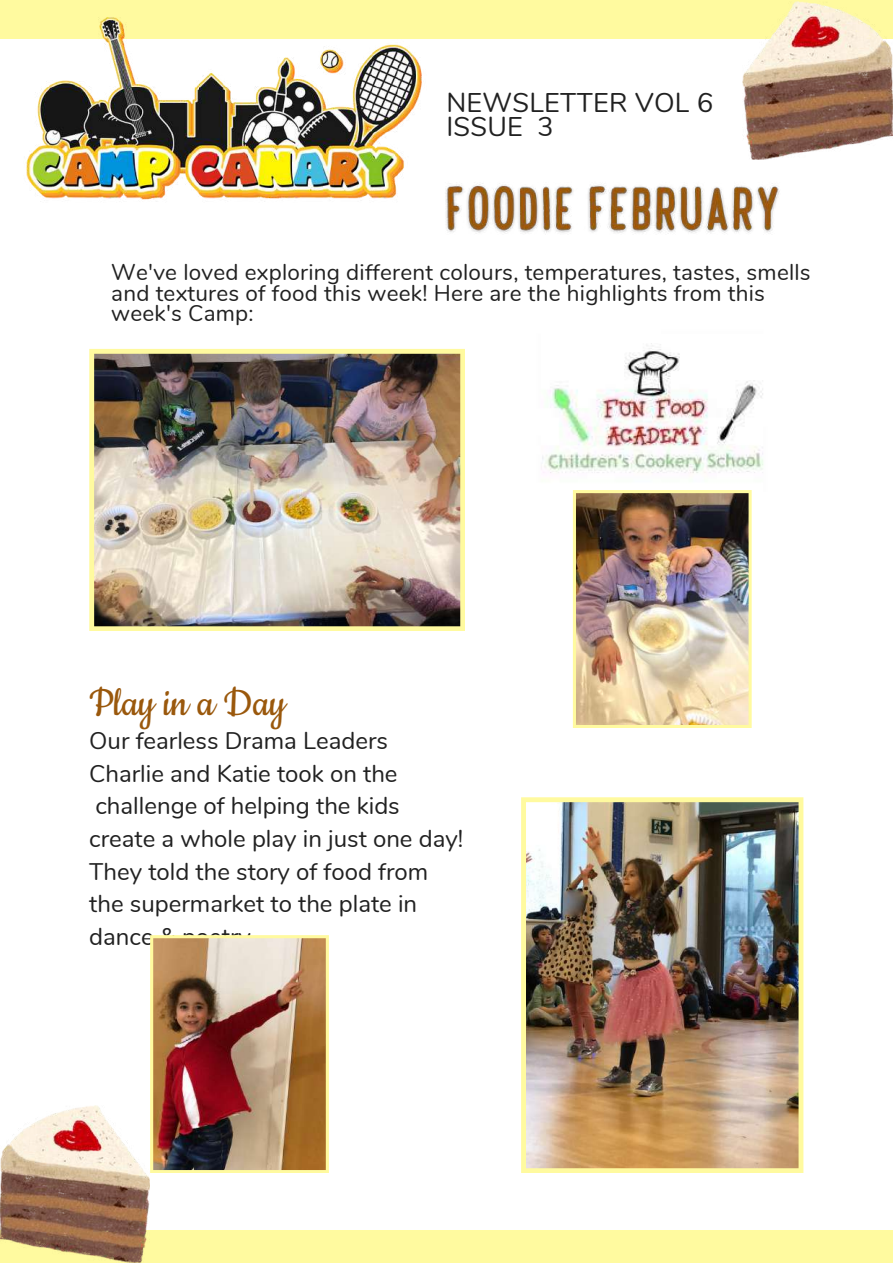
<style>
.page{position:relative;width:893px;height:1264px;background:#fff}
.page>*{position:absolute;margin:0;border:0;box-sizing:border-box;transform-origin:0 0}
.t1{font:45px "Cookie";color:#9a580c}
.t2{font:27px/23.5px "Nunito";letter-spacing:.01em;color:#212121}
.t3{font:24px/32.5px "Nunito";color:#212121}
.t4{font:22.5px/20.2px "Nunito";letter-spacing:.01em;color:#212121}
</style>
<div class="page">
<div style="left:0;top:1229px;width:892px;height:33px;background:#fffa9f"></div>
<div style="left:0;top:0;width:892px;height:38px;background:#fffa9f"></div>
<img style="left:541px;top:343px;width:223px;height:238px">
<img style="left:89px;top:349px;width:376px;height:282px">
<img style="left:0;top:17px;width:446px;height:183px">
<img style="left:742px;top:2px;width:150px;height:157px">
<img style="left:439px;top:165px;width:341px;height:68px">
<img style="left:573px;top:490px;width:178px;height:238px">
<img style="left:1px;top:1105px;width:148px;height:157px">
<img style="left:521px;top:797px;width:282px;height:375px">
<img style="left:150px;top:935px;width:179px;height:237px">
<p class="t2" style="left:446px;top:92px;width:268px">NEWSLETTER VOL 6<br>ISSUE 3</p>
<p class="t4" style="left:111px;top:263px;width:701px">We've loved exploring different colours, temperatures, tastes, smells and textures of food this week! Here are the highlights from this week's Camp:</p>
<h1 class="t1" style="left:89px;top:679px;width:198px">Play in a Day</h1>
<p class="t3" style="left:89px;top:725px;width:375px">Our fearless Drama Leaders<br>Charlie and Katie took on the challenge of helping the kids create a whole play in just one day!<br>They told the story of food from the supermarket to the plate in dance &amp; poetry.</p>
</div>
